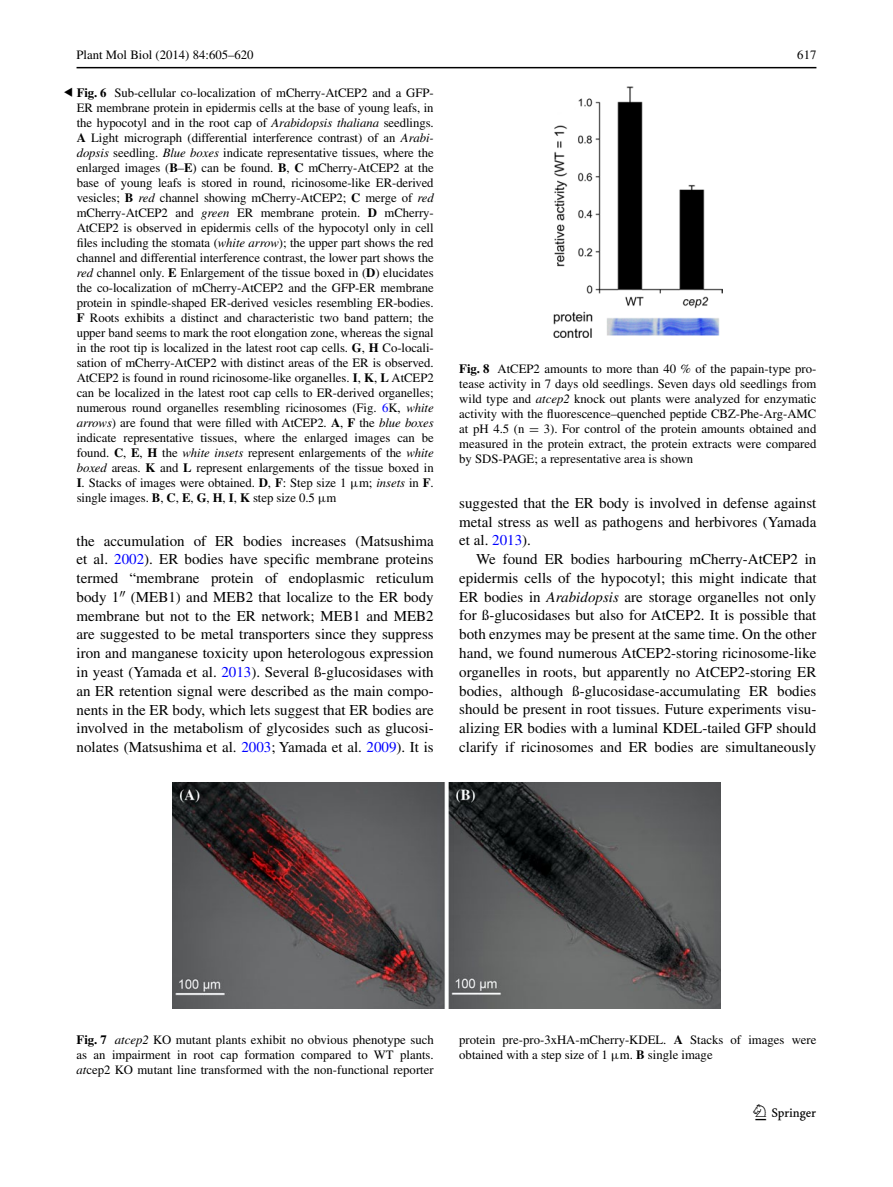
<style>
.page{position:relative;width:893px;height:1187px;background:#fff}
.page>*{position:absolute;margin:0;border:0;box-sizing:border-box;transform-origin:0 0}
.t1{font:22.5px "Springnew";color:#000}
.t2{font:15px/18.8px "Times";color:#000;text-align:justify}
.t3{font:15px "STIX";color:#000}
.t4{font:12.75px/15px "Times";color:#000;text-align:justify}
.s1{font-weight:700}
.s2{font-style:italic}
.s3{color:#00f}
.s4{font-family:"MTGU"}
.s5{font-family:"MTSY"}
</style>
<div class="page">
<hr style="left:77px;top:67px;width:739px;height:1px;background:#000">
<img style="left:172px;top:783px;width:549px;height:225px">
<img style="left:553px;top:87px;width:170px;height:250px">
<p class="t4" style="left:77px;top:48px;width:179px">Plant Mol Biol (2014) 84:605–620</p>
<p class="t4" style="left:797px;top:48px;width:21px">617</p>
<p class="t4" style="left:77px;top:85px;width:359px"><span class="s1">Fig. 6</span> Sub-cellular co-localization of mCherry-AtCEP2 and a GFP-ER membrane protein in epidermis cells at the base of young leafs, in the hypocotyl and in the root cap of <span class="s2">Arabidopsis thaliana</span> seedlings.<br><span class="s1">A</span> Light micrograph (differential interference contrast) of an <span class="s2">Arabi&shy;dopsis</span> seedling. <span class="s2">Blue boxes</span> indicate representative tissues, where the enlarged images (<span class="s1">B</span>–<span class="s1">E</span>) can be found. <span class="s1">B</span>, <span class="s1">C</span> mCherry-AtCEP2 at the base of young leafs is stored in round, ricinosome-like ER-derived vesicles; <span class="s1">B</span> <span class="s2">red</span> channel showing mCherry-AtCEP2; <span class="s1">C</span> merge of <span class="s2">red </span>mCherry-AtCEP2 and <span class="s2">green</span> ER membrane protein. <span class="s1">D</span> mCherry-AtCEP2 is observed in epidermis cells of the hypocotyl only in cell files including the stomata (<span class="s2">white arrow</span>); the upper part shows the red channel and differential interference contrast, the lower part shows the <span class="s2">red</span> channel only. <span class="s1">E</span> Enlargement of the tissue boxed in (<span class="s1">D</span>) elucidates the co-localization of mCherry-AtCEP2 and the GFP-ER membrane protein in spindle-shaped ER-derived vesicles resembling ER-bodies.<br><span class="s1">F</span> Roots exhibits a distinct and characteristic two band pattern; the upper band seems to mark the root elongation zone, whereas the signal in the root tip is localized in the latest root cap cells. <span class="s1">G</span>, <span class="s1">H</span> Co-locali&shy;sation of mCherry-AtCEP2 with distinct areas of the ER is observed.<br>AtCEP2 is found in round ricinosome-like organelles. <span class="s1">I</span>, <span class="s1">K</span>, <span class="s1">L</span> AtCEP2 can be localized in the latest root cap cells to ER-derived organelles; numerous round organelles resembling ricinosomes (Fig. <span class="s3">6</span>K, <span class="s2">white arrows</span>) are found that were filled with AtCEP2. <span class="s1">A</span>, <span class="s1">F</span> the <span class="s2">blue boxes </span>indicate representative tissues, where the enlarged images can be found. <span class="s1">C</span>, <span class="s1">E</span>, <span class="s1">H</span> the <span class="s2">white insets</span> represent enlargements of the <span class="s2">white boxed</span> areas. <span class="s1">K</span> and <span class="s1">L</span> represent enlargements of the tissue boxed in <span class="s1">I</span>. Stacks of images were obtained. <span class="s1">D</span>, <span class="s1">F</span>: Step size 1 <span class="s4">μ</span>m; <span class="s2">insets</span> in <span class="s1">F</span>. single images. <span class="s1">B</span>, <span class="s1">C</span>, <span class="s1">E</span>, <span class="s1">G</span>, <span class="s1">H</span>, <span class="s1">I</span>, <span class="s1">K</span> step size 0.5 <span class="s4">μ</span>m</p>
<p class="t3" style="left:64px;top:81px;width:11px">◂</p>
<p class="t2" style="left:77px;top:531px;width:359px">the accumulation of ER bodies increases (Matsushima et al. <span class="s3">2002</span>). ER bodies have specific membrane proteins termed “membrane protein of endoplasmic reticulum body 1 (MEB1) and MEB2 that localize to the ER body membrane but not to the ER network; MEB1 and MEB2 are suggested to be metal transporters since they suppress iron and manganese toxicity upon heterologous expression in yeast (Yamada et al. <span class="s3">2013</span>). Several ß-glucosidases with an ER retention signal were described as the main compo&shy;nents in the ER body, which lets suggest that ER bodies are involved in the metabolism of glycosides such as glucosi&shy;nolates (Matsushima et al. <span class="s3">2003</span>; Yamada et al. <span class="s3">2009</span>). It is</p>
<p class="t4" style="left:459px;top:361px;width:359px"><span class="s1">Fig. 8</span> AtCEP2 amounts to more than 40 % of the papain-type pro&shy;tease activity in 7 days old seedlings. Seven days old seedlings from wild type and <span class="s2">atcep2</span> knock out plants were analyzed for enzymatic activity with the fluorescence–quenched peptide CBZ-Phe-Arg-AMC at pH 4.5 (n <span class="s5">=</span> 3). For control of the protein amounts obtained and measured in the protein extract, the protein extracts were compared by SDS-PAGE; a representative area is shown</p>
<p class="t2" style="left:459px;top:493px;width:359px">suggested that the ER body is involved in defense against metal stress as well as pathogens and herbivores (Yamada et al. <span class="s3">2013</span>).</p>
<p class="t2" style="left:459px;top:549px;width:359px;text-indent:17px">We found ER bodies harbouring mCherry-AtCEP2 in epidermis cells of the hypocotyl; this might indicate that ER bodies in <span class="s2">Arabidopsis</span> are storage organelles not only for ß-glucosidases but also for AtCEP2. It is possible that both enzymes may be present at the same time. On the other hand, we found numerous AtCEP2-storing ricinosome-like organelles in roots, but apparently no AtCEP2-storing ER bodies, although ß-glucosidase-accumulating ER bodies should be present in root tissues. Future experiments visu&shy;alizing ER bodies with a luminal KDEL-tailed GFP should clarify if ricinosomes and ER bodies are simultaneously</p>
<p class="t4" style="left:77px;top:1032px;width:359px"><span class="s1">Fig. 7</span> <span class="s2">atcep2</span> KO mutant plants exhibit no obvious phenotype such as an impairment in root cap formation compared to WT plants. <span class="s2">at</span>cep2 KO mutant line transformed with the non-functional reporter</p>
<p class="t4" style="left:459px;top:1032px;width:359px">protein pre-pro-3xHA-mCherry-KDEL. <span class="s1">A</span> Stacks of images were obtained with a step size of 1 <span class="s4">μ</span>m. <span class="s1">B</span> single image</p>
<h1 class="t1" style="left:755px;top:1104px;width:62px">1 3</h1>
</div>
